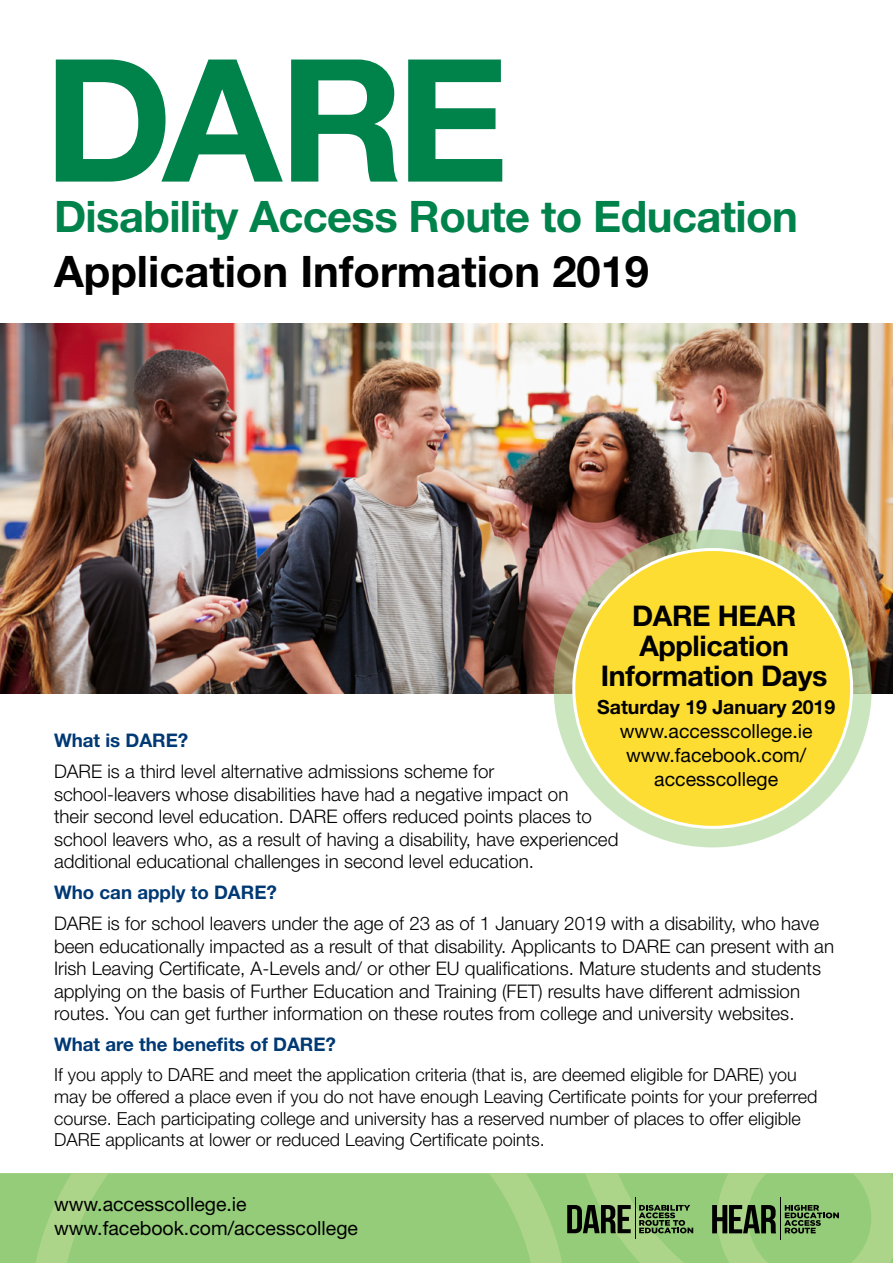
<style>
.page{position:relative;width:893px;height:1263px;background:#fff}
.page>*{position:absolute;margin:0;border:0;box-sizing:border-box;transform-origin:0 0}
.t1{font:700 43.5px "Helvetica Neue LT Std";letter-spacing:-.015em;color:#00824b}
.t2{font:700 43.5px "Helvetica Neue LT Std";color:#000}
.t3{font:700 28.5px/30px "Helvetica Neue LT Std";letter-spacing:-.015em;color:#000;text-align:center}
.t4{font:19.5px/24px "Helvetica Neue LT Std";color:#000;text-align:center}
.t5{font:700 19.5px "Helvetica Neue LT Std";color:#000}
.t6{font:300 18.75px/22.5px "Helvetica Neue LT Std";color:#000}
.t7{font:700 18.75px "Helvetica Neue LT Std";color:#003974}
.t8{font:300 18px/21.6px "Helvetica Neue LT Std";color:#000}
</style>
<div class="page">
<svg style="left:0;top:1174px;width:893px;height:89px;fill:#94cc79"></svg>
<svg style="left:56px;top:60px;width:446px;height:122px;fill:#00824b"></svg>
<img style="left:0;top:323px;width:893px;height:371px">
<svg style="left:554px;top:529px;width:318px;height:318px"></svg>
<div style="left:574px;top:549px;width:278px;height:278px;background:#fddd31;border-radius:50%"></div>
<svg style="left:784px;top:1205px;width:55px;height:28px"></svg>
<svg style="left:712px;top:1205px;width:64px;height:28px"></svg>
<hr style="left:780px;top:1197px;width:1px;height:42px;background:#000">
<svg style="left:639px;top:1205px;width:54px;height:28px"></svg>
<svg style="left:567px;top:1205px;width:64px;height:28px"></svg>
<hr style="left:635px;top:1197px;width:1px;height:42px;background:#000">
<h1 class="t1" style="left:54px;top:189px;width:745px">Disability Access Route to Education</h1>
<h1 class="t2" style="left:54px;top:245px;width:597px">Application Information 2019</h1>
<h2 class="t3" style="left:601px;top:600px;width:228px">DARE HEAR<br>Application<br>Information Days</h2>
<p class="t5" style="left:597px;top:695px;width:240px">Saturday 19 January 2019</p>
<p class="t4" style="left:620px;top:719px;width:194px">www.accesscollege.ie www.facebook.com/ accesscollege</p>
<p class="t7" style="left:54px;top:729px;width:136px">What is DARE?</p>
<p class="t6" style="left:54px;top:760px;width:566px">DARE is a third level alternative admissions scheme for<br>school-leavers whose disabilities have had a negative impact on<br>their second level education. DARE offers reduced points places to school leavers who, as a result of having a disability, have experienced additional educational challenges in second level education.</p>
<p class="t7" style="left:54px;top:881px;width:224px">Who can apply to DARE?</p>
<p class="t6" style="left:54px;top:912px;width:782px">DARE is for school leavers under the age of 23 as of 1 January 2019 with a disability, who have been educationally impacted as a result of that disability. Applicants to DARE can present with an Irish Leaving Certificate, A-Levels and/ or other EU qualifications. Mature students and students applying on the basis of Further Education and Training (FET) results have different admission routes. You can get further information on these routes from college and university websites.</p>
<p class="t7" style="left:54px;top:1033px;width:283px">What are the benefits of DARE?</p>
<p class="t8" style="left:54px;top:1064px;width:765px">If you apply to DARE and meet the application criteria (that is, are deemed eligible for DARE) you may be offered a place even if you do not have enough Leaving Certificate points for your preferred course. Each participating college and university has a reserved number of places to offer eligible DARE applicants at lower or reduced Leaving Certificate points.</p>
<p class="t4" style="left:54px;top:1192px;width:306px;text-align:left">www.accesscollege.ie www.facebook.com/accesscollege</p>
</div>
